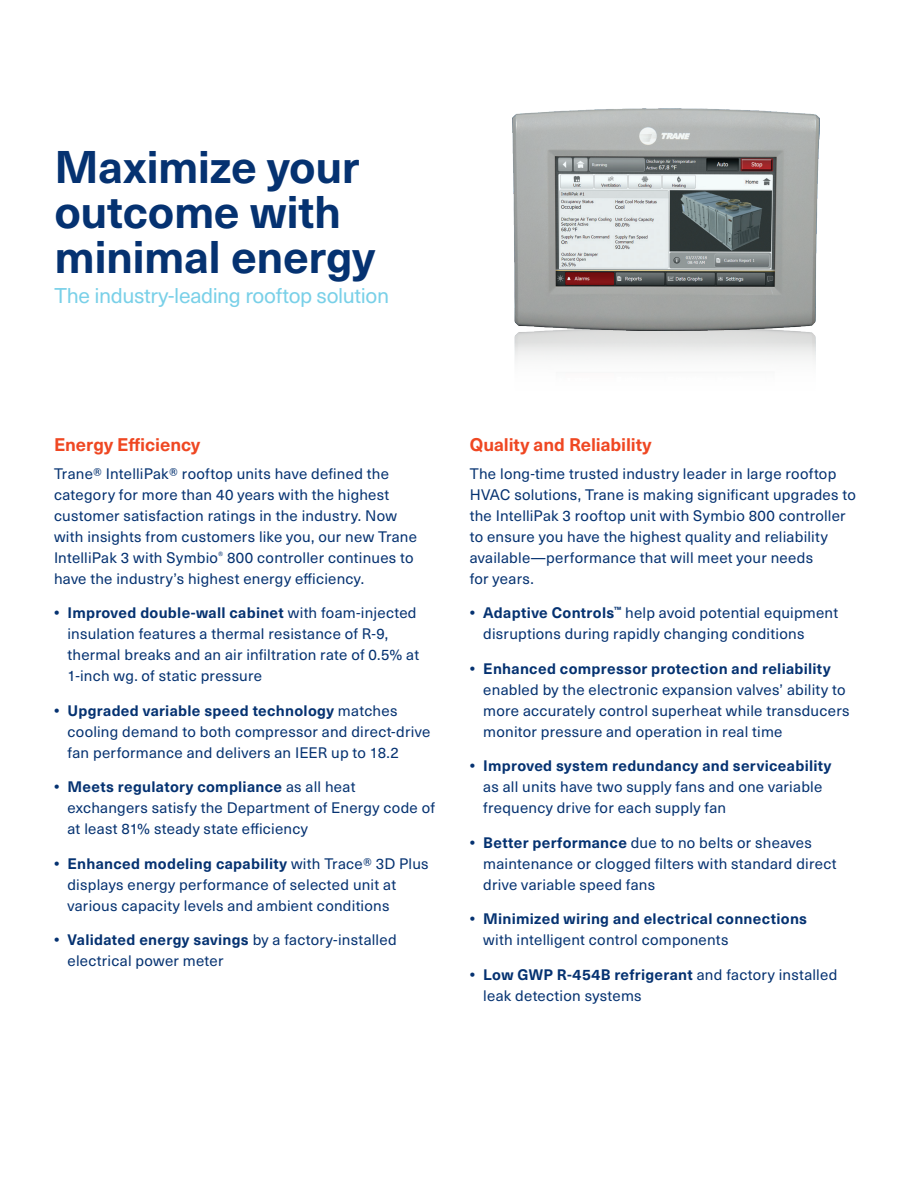
<style>
.page{position:relative;width:918px;height:1188px;background:#fff}
.page>*{position:absolute;margin:0;border:0;box-sizing:border-box;transform-origin:0 0}
.t1{font:700 45px/45px "Neue Haas Unica W1 G";letter-spacing:-.01em;color:#053271}
.t2{font:21px "Neue Haas Unica W1 G";letter-spacing:-.02em;color:#79d0e8}
.t3{font:700 18px "Neue Haas Unica W1 G";letter-spacing:-.005em;color:#ef4722}
.t4{font:15px/21px "Neue Haas Unica W1 G";letter-spacing:.015em;color:#053271}
.t5{font:700 15px "Neue Haas Unica W1 G";letter-spacing:.02em;color:#053271}
.s1{font-weight:700}
</style>
<div class="page">
<img style="left:514px;top:330px;width:302px;height:32px">
<img style="left:513px;top:108px;width:306px;height:222px">
<h1 class="t1" style="left:55px;top:141px;width:322px">Maximize your outcome with minimal energy</h1>
<h2 class="t2" style="left:55px;top:280px;width:336px">The industry-leading rooftop solution</h2>
<p class="t3" style="left:54px;top:431px;width:148px">Energy Efficiency</p>
<p class="t4" style="left:54px;top:462px;width:365px">Trane® IntelliPak® rooftop units have defined the category for more than 40 years with the highest customer satisfaction ratings in the industry. Now with insights from customers like you, our new Trane IntelliPak 3 with Symbio<sup>®</sup> 800 controller continues to have the industry’s highest energy efficiency.</p>
<p class="t4" style="left:68px;top:602px;width:353px;text-indent:-13px"><span class="s1">• Improved double-wall cabinet</span> with foam-injected insulation features a thermal resistance of R-9, thermal breaks and an air infiltration rate of 0.5% at 1-inch wg. of static pressure</p>
<p class="t4" style="left:68px;top:699px;width:364px;text-indent:-13px"><span class="s1">• Upgraded variable speed technology</span> matches cooling demand to both compressor and direct-drive fan performance and delivers an IEER up to 18.2</p>
<p class="t4" style="left:68px;top:776px;width:369px;text-indent:-13px"><span class="s1">• Meets regulatory compliance</span> as all heat exchangers satisfy the Department of Energy code of at least 81% steady state efficiency</p>
<p class="t4" style="left:68px;top:852px;width:363px;text-indent:-13px"><span class="s1">• Enhanced modeling capability</span> with Trace® 3D Plus displays energy performance of selected unit at various capacity levels and ambient conditions</p>
<p class="t4" style="left:68px;top:929px;width:331px;text-indent:-13px"><span class="s1">• Validated energy savings</span> by a factory-installed electrical power meter</p>
<p class="t3" style="left:470px;top:431px;width:183px">Quality and Reliability</p>
<p class="t4" style="left:470px;top:462px;width:388px">The long-time trusted industry leader in large rooftop HVAC solutions, Trane is making significant upgrades to the IntelliPak 3 rooftop unit with Symbio 800 controller to ensure you have the highest quality and reliability available—performance that will meet your needs<br>for years.</p>
<p class="t4" style="left:483px;top:602px;width:356px;text-indent:-14px"><span class="s1">• Adaptive Controls</span><sup>™</sup> help avoid potential equipment disruptions during rapidly changing conditions</p>
<p class="t5" style="left:470px;top:657px;width:362px">• Enhanced compressor protection and reliability</p>
<p class="t4" style="left:483px;top:678px;width:368px">enabled by the electronic expansion valves’ ability to more accurately control superheat while transducers monitor pressure and operation in real time</p>
<p class="t5" style="left:470px;top:755px;width:363px">• Improved system redundancy and serviceability</p>
<p class="t4" style="left:483px;top:776px;width:341px">as all units have two supply fans and one variable frequency drive for each supply fan</p>
<p class="t4" style="left:483px;top:831px;width:355px;text-indent:-13px"><span class="s1">• Better performance</span> due to no belts or sheaves maintenance or clogged filters with standard direct drive variable speed fans</p>
<p class="t5" style="left:470px;top:908px;width:339px">• Minimized wiring and electrical connections</p>
<p class="t4" style="left:483px;top:929px;width:247px">with intelligent control components</p>
<p class="t4" style="left:483px;top:963px;width:356px;text-indent:-14px"><span class="s1">• Low GWP R-454B refrigerant</span> and factory installed leak detection systems</p>
</div>
